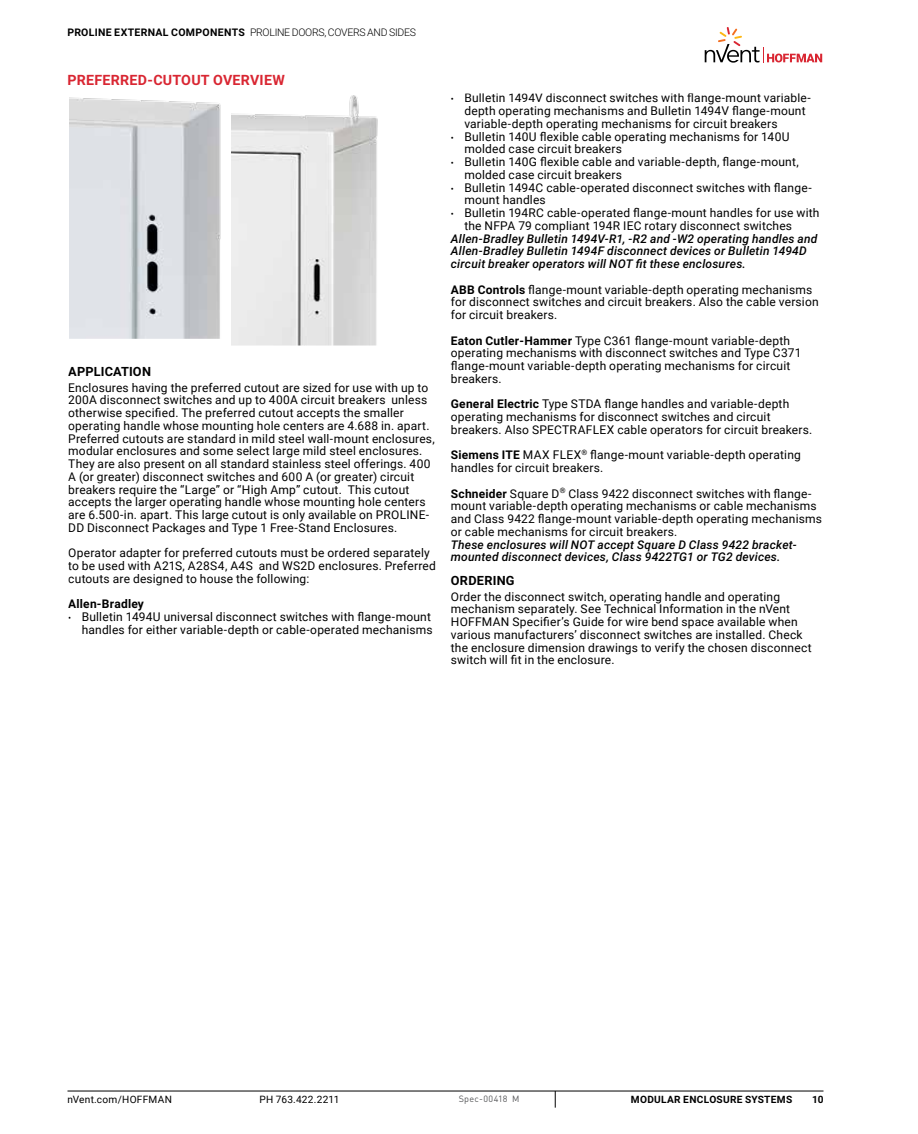
<style>
.page{position:relative;width:918px;height:1134px;background:#fff}
.page>*{position:absolute;margin:0;border:0;box-sizing:border-box;transform-origin:0 0}
.t1{font:700 14.25px "Roboto";letter-spacing:.015em;color:#d92632}
.t2{font:700 12.75px "Roboto";letter-spacing:.02em;color:#000}
.t3{font:12px/12.8px "Roboto";letter-spacing:.015em;color:#000}
.t4{font:italic 500 12px/12.8px "Roboto";letter-spacing:.015em;color:#000}
.t5{font:700 12px "Roboto";letter-spacing:.015em;color:#000}
.t6{font:300 10.5px "Roboto";letter-spacing:-.025em;color:#000}
.t7{font:700 10.5px "Roboto";letter-spacing:.03em;color:#000}
.t8{font:10.2px "Roboto";letter-spacing:.025em;color:#000}
.t9{font:700 10.2px "Roboto";letter-spacing:.03em;color:#000}
.t10{font:9px "DIN Pro";letter-spacing:.03em;color:#58595b}
.s1{font-weight:700}
.s2{font-size:9px}
</style>
<div class="page">
<hr style="left:68px;top:1091px;width:756px;height:1px;background:#000">
<svg style="left:555px;top:1091px;width:1px;height:17px"></svg>
<svg style="left:705px;top:27px;width:117px;height:36px"></svg>
<img style="left:71px;top:97px;width:150px;height:240px">
<div style="left:68px;top:94px;width:162px;height:246px;border:1px solid #fff"></div>
<img style="left:233px;top:97px;width:145px;height:246px">
<div style="left:230px;top:94px;width:162px;height:252px;border:1px solid #fff"></div>
<p class="t7" style="left:68px;top:25px;width:75px">PROLINE EXTERN</p>
<p class="t7" style="left:156px;top:25px;width:48px">AL COMPONEN</p>
<p class="t6" style="left:232px;top:25px;width:75px"><span class="s1">TS</span> PROLINE DOOR</p>
<p class="t6" style="left:318px;top:25px;width:77px">S, COVERS AND SIDE</p>
<p class="t6" style="left:410px;top:25px;width:8px">S</p>
<p class="t1" style="left:68px;top:70px;width:19px">PREFERRE</p>
<p class="t1" style="left:138px;top:70px;width:149px">D-CUTOUT OVERVIEW</p>
<p class="t2" style="left:68px;top:362px;width:84px">APPLICATION</p>
<p class="t3" style="left:68px;top:381px;width:368px">Enclosures having the preferred cutout are sized for use with up to 200A disconnect switches and up to 400A circuit breakers unless otherwise specified. The preferred cutout accepts the smaller operating handle whose mounting hole centers are 4.688 in. apart.<br>Preferred cutouts are standard in mild steel wall-mount enclosures, modular enclosures and some select large mild steel enclosures.<br>They are also present on all standard stainless steel offerings. 400<br>A (or greater) disconnect switches and 600 A (or greater) circuit breakers require the “Large” or “High Amp” cutout. This cutout accepts the larger operating handle whose mounting hole centers are 6.500-in. apart. This large cutout is only available on PROLINE-DD Disconnect Packages and Type 1 Free-Stand Enclosures.</p>
<p class="t3" style="left:68px;top:546px;width:369px">Operator adapter for preferred cutouts must be ordered separately to be used with A21S, A28S4, A4S and WS2D enclosures. Preferred cutouts are designed to house the following:</p>
<p class="t5" style="left:68px;top:596px;width:77px">ALLEN-BRADLEY</p>
<p class="t3" style="left:68px;top:610px;width:366px;text-align:right"><span class="s2">•</span> Bulletin 1494U universal disconnect switches with flange-mount handles for either variable-depth or cable-operated mechanisms</p>
<p class="t3" style="left:464px;top:91px;width:348px;text-indent:-14px"><span class="s2">•</span> Bulletin 1494V disconnect switches with flange-mount variable&shy;depth operating mechanisms and Bulletin 1494V flange-mount variable-depth operating mechanisms for circuit breakers</p>
<p class="t3" style="left:464px;top:130px;width:327px;text-indent:-14px"><span class="s2">•</span> Bulletin 140U flexible cable operating mechanisms for 140U molded case circuit breakers</p>
<p class="t3" style="left:464px;top:155px;width:336px;text-indent:-14px"><span class="s2">•</span> Bulletin 140G flexible cable and variable-depth, flange-mount, molded case circuit breakers</p>
<p class="t3" style="left:464px;top:181px;width:349px;text-indent:-14px"><span class="s2">•</span> Bulletin 1494C cable-operated disconnect switches with flange&shy;mount handles</p>
<p class="t3" style="left:464px;top:206px;width:357px;text-indent:-14px"><span class="s2">•</span> Bulletin 194RC cable-operated flange-mount handles for use with the NFPA 79 compliant 194R IEC rotary disconnect switches</p>
<p class="t4" style="left:451px;top:232px;width:368px">Allen-Bradley Bulletin 1494V-R1, -R2 and -W2 operating handles and<br>Allen-Bradley Bulletin 1494F disconnect devices or Bulletin 1494D circuit breaker operators will NOT fit these enclosures.</p>
<p class="t3" style="left:451px;top:283px;width:369px"><span class="s1">ABB CONTROLS</span> flange-mount variable-depth operating mechanisms for disconnect switches and circuit breakers. Also the cable version for circuit breakers.</p>
<p class="t3" style="left:451px;top:334px;width:352px"><span class="s1">EATON CUTLER-HAMMER</span> Type C361 flange-mount variable-depth operating mechanisms with disconnect switches and Type C371 flange-mount variable-depth operating mechanisms for circuit breakers.</p>
<p class="t3" style="left:451px;top:397px;width:363px"><span class="s1">GENERAL ELECTRIC</span> Type STDA flange handles and variable-depth operating mechanisms for disconnect switches and circuit breakers. Also SPECTRAFLEX cable operators for circuit breakers.</p>
<p class="t3" style="left:451px;top:448px;width:352px"><span class="s1">SIEMENS ITE</span> MAX FLEX<sup>®</sup> flange-mount variable-depth operating handles for circuit breakers.</p>
<p class="t3" style="left:451px;top:487px;width:373px"><span class="s1">SCHNEIDER</span> Square D<sup>®</sup> Class 9422 disconnect switches with flange&shy;mount variable-depth operating mechanisms or cable mechanisms and Class 9422 flange-mount variable-depth operating mechanisms or cable mechanisms for circuit breakers.</p>
<p class="t4" style="left:451px;top:538px;width:347px">These enclosures will NOT accept Square D Class 9422 bracket&shy;mounted disconnect devices, Class 9422TG1 or TG2 devices.</p>
<p class="t2" style="left:451px;top:571px;width:65px">ORDERING</p>
<p class="t3" style="left:451px;top:590px;width:362px">Order the disconnect switch, operating handle and operating mechanism separately. See Technical Information in the nVent HOFFMAN Specifier’s Guide for wire bend space available when various manufacturers’ disconnect switches are installed. Check the enclosure dimension drawings to verify the chosen disconnect switch will fit in the enclosure.</p>
<p class="t8" style="left:67px;top:1092px;width:106px">nVent.com/HOFFMAN</p>
<p class="t8" style="left:260px;top:1092px;width:81px">PH 763.422.2211</p>
<p class="t10" style="left:459px;top:1092px;width:62px">Spec-00418 M</p>
<p class="t9" style="left:631px;top:1092px;width:66px">MODULAR ENCLO</p>
<p class="t9" style="left:717px;top:1092px;width:77px">SURE SYSTEMS</p>
<p class="t9" style="left:812px;top:1092px;width:13px">10</p>
</div>
